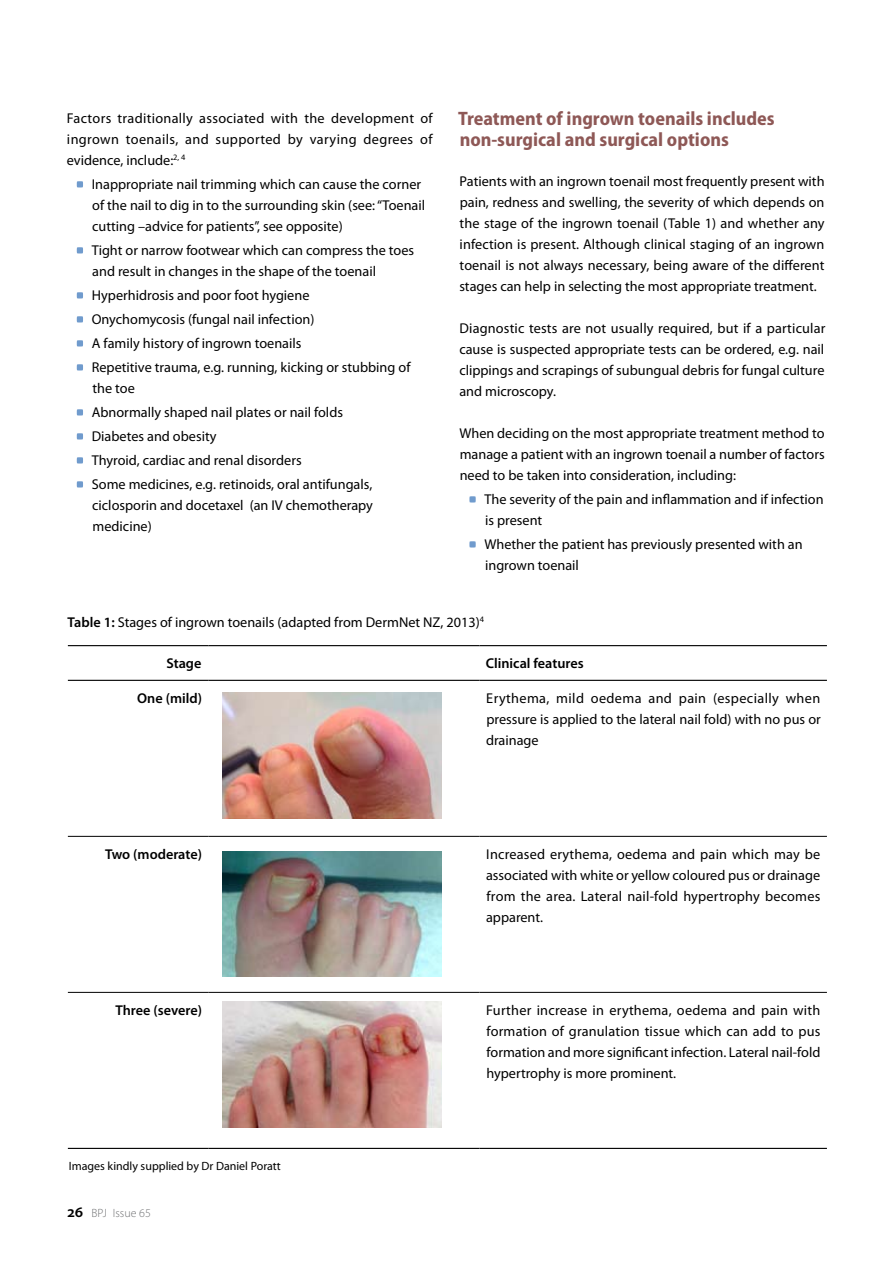
<style>
.page{position:relative;width:893px;height:1263px;background:#fff}
.page>*{position:absolute;margin:0;border:0;box-sizing:border-box;transform-origin:0 0}
.t1{font:700 semi-condensed 19.5px/21px "Myriad Pro";color:#8e5856}
.t2{font:14.25px/21px "Myriad Pro";color:#000;text-align:justify}
.t3{font:600 14.25px "Myriad Pro";color:#000}
.t4{font:12px "Myriad Pro";color:#000}
.t5{font:300 12px "Myriad Pro";color:#707173}
.s1{font-weight:600}
.s2{font-weight:600;font-size:15.75px;color:#000}
</style>
<div class="page">
<svg style="left:77px;top:181px;width:6px;height:7px"></svg>
<svg style="left:77px;top:247px;width:6px;height:7px"></svg>
<svg style="left:77px;top:292px;width:6px;height:7px"></svg>
<svg style="left:77px;top:316px;width:6px;height:7px"></svg>
<svg style="left:77px;top:340px;width:6px;height:7px"></svg>
<svg style="left:77px;top:364px;width:6px;height:7px"></svg>
<svg style="left:77px;top:409px;width:6px;height:7px"></svg>
<svg style="left:77px;top:433px;width:6px;height:7px"></svg>
<svg style="left:77px;top:457px;width:6px;height:7px"></svg>
<svg style="left:77px;top:481px;width:6px;height:7px"></svg>
<hr style="left:68px;top:836px;width:140px;height:1px;background:#000">
<hr style="left:208px;top:836px;width:272px;height:1px;background:#000">
<hr style="left:480px;top:836px;width:347px;height:1px;background:#000">
<hr style="left:68px;top:992px;width:140px;height:1px;background:#000">
<hr style="left:208px;top:992px;width:272px;height:1px;background:#000">
<hr style="left:480px;top:992px;width:347px;height:1px;background:#000">
<hr style="left:68px;top:645px;width:140px;height:1px;background:#000">
<hr style="left:208px;top:645px;width:272px;height:1px;background:#000">
<hr style="left:480px;top:645px;width:347px;height:1px;background:#000">
<hr style="left:68px;top:680px;width:140px;height:1px;background:#000">
<hr style="left:208px;top:680px;width:272px;height:1px;background:#000">
<hr style="left:480px;top:680px;width:347px;height:1px;background:#000">
<hr style="left:68px;top:1148px;width:140px;height:1px;background:#000">
<hr style="left:208px;top:1148px;width:272px;height:1px;background:#000">
<hr style="left:480px;top:1148px;width:347px;height:1px;background:#000">
<svg style="left:469px;top:496px;width:7px;height:7px"></svg>
<svg style="left:469px;top:541px;width:7px;height:7px"></svg>
<img style="left:222px;top:693px;width:219px;height:125px">
<img style="left:222px;top:851px;width:219px;height:126px">
<img style="left:222px;top:1001px;width:219px;height:126px">
<p class="t2" style="left:67px;top:107px;width:367px">Factors traditionally associated with the development of ingrown toenails, and supported by varying degrees of evidence, include:<sup>2,</sup> <sup>4</sup></p>
<p class="t2" style="left:92px;top:173px;width:335px;text-align:left">Inappropriate nail trimming which can cause the corner of the nail to dig in to the surrounding skin (see: “Toenail cutting –advice for patients”, see opposite)</p>
<p class="t2" style="left:92px;top:239px;width:324px">Tight or narrow footwear which can compress the toes and result in changes in the shape of the toenail</p>
<p class="t2" style="left:92px;top:283px;width:320px;line-height:24px;text-align:left">Hyperhidrosis and poor foot hygiene<br>Onychomycosis (fungal nail infection)<br>A family history of ingrown toenails<br>Repetitive trauma, e.g. running, kicking or stubbing of</p>
<p class="t2" style="left:92px;top:376px;width:282px;line-height:24px;text-align:left">the toe<br>Abnormally shaped nail plates or nail folds<br>Diabetes and obesity<br>Thyroid, cardiac and renal disorders<br>Some medicines, e.g. retinoids, oral antifungals,</p>
<p class="t2" style="left:92px;top:495px;width:282px">ciclosporin and docetaxel (an IV chemotherapy medicine)</p>
<h1 class="t1" style="left:458px;top:108px;width:318px">Treatment of ingrown toenails includes non-surgical and surgical options</h1>
<p class="t2" style="left:459px;top:170px;width:367px">Patients with an ingrown toenail most frequently present with pain, redness and swelling, the severity of which depends on the stage of the ingrown toenail (Table 1) and whether any infection is present. Although clinical staging of an ingrown toenail is not always necessary, being aware of the different stages can help in selecting the most appropriate treatment.</p>
<p class="t2" style="left:459px;top:318px;width:368px">Diagnostic tests are not usually required, but if a particular cause is suspected appropriate tests can be ordered, e.g. nail clippings and scrapings of subungual debris for fungal culture and microscopy.</p>
<p class="t2" style="left:459px;top:423px;width:367px">When deciding on the most appropriate treatment method to manage a patient with an ingrown toenail a number of factors need to be taken into consideration, including:</p>
<p class="t2" style="left:484px;top:488px;width:341px">The severity of the pain and inflammation and if infection is present</p>
<p class="t2" style="left:484px;top:533px;width:320px">Whether the patient has previously presented with an ingrown toenail</p>
<p class="t2" style="left:68px;top:612px;width:418px"><span class="s1">Table 1:</span> Stages of ingrown toenails (adapted from DermNet NZ, 2013)<sup>4</sup></p>
<p class="t3" style="left:166px;top:654px;width:37px">Stage</p>
<p class="t3" style="left:486px;top:654px;width:99px">Clinical features</p>
<p class="t3" style="left:137px;top:689px;width:66px">One (mild)</p>
<p class="t2" style="left:486px;top:687px;width:336px">Erythema, mild oedema and pain (especially when pressure is applied to the lateral nail fold) with no pus or drainage</p>
<p class="t3" style="left:105px;top:845px;width:98px">Two (moderate)</p>
<p class="t2" style="left:486px;top:843px;width:336px">Increased erythema, oedema and pain which may be associated with white or yellow coloured pus or drainage from the area. Lateral nail-fold hypertrophy becomes apparent.</p>
<p class="t3" style="left:115px;top:1001px;width:88px">Three (severe)</p>
<p class="t2" style="left:486px;top:999px;width:336px">Further increase in erythema, oedema and pain with formation of granulation tissue which can add to pus formation and more significant infection. Lateral nail-fold hypertrophy is more prominent.</p>
<p class="t4" style="left:69px;top:1158px;width:214px">Images kindly supplied by Dr Daniel Poratt</p>
<p class="t5" style="left:68px;top:1206px;width:85px"><span class="s2">26</span> BPJ Issue 65</p>
</div>
